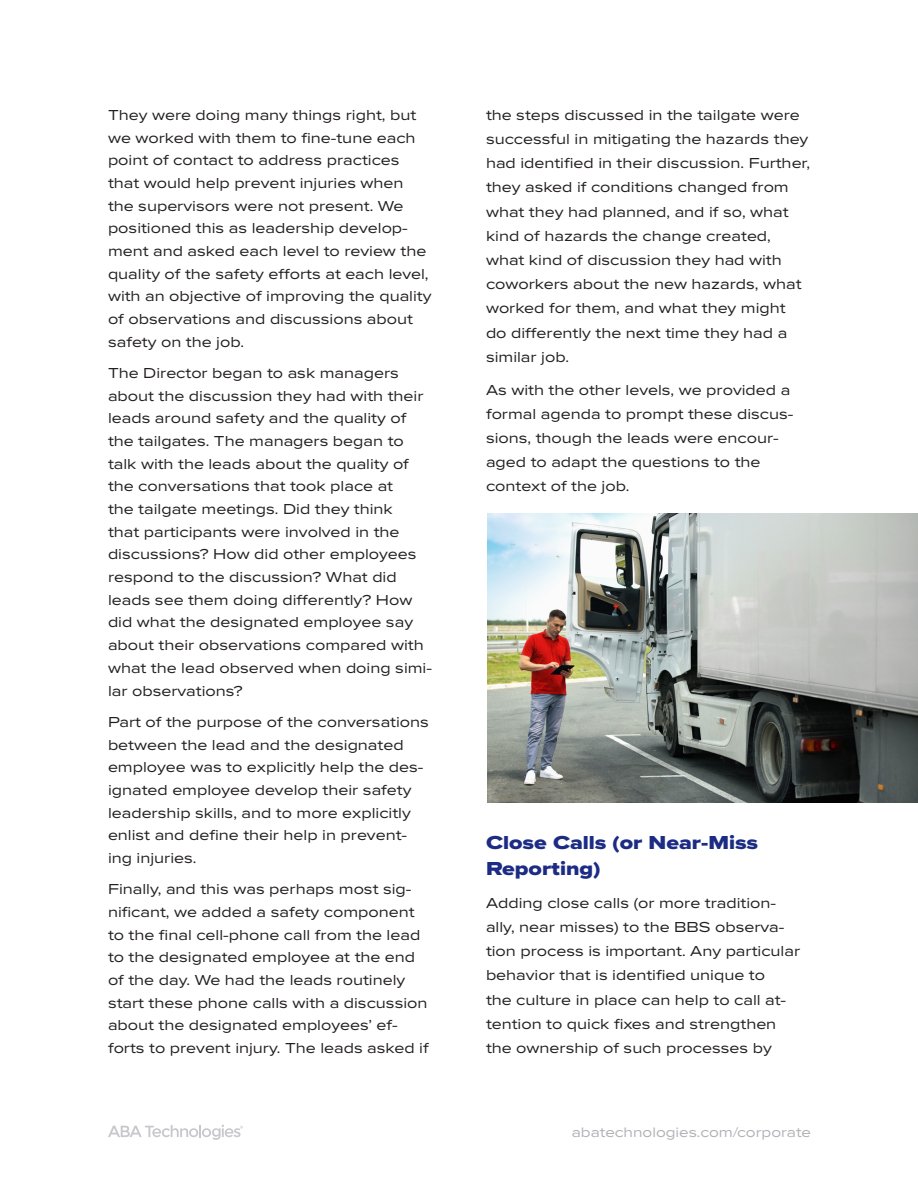
<style>
.page{position:relative;width:918px;height:1188px;background:#fff}
.page>*{position:absolute;margin:0;border:0;box-sizing:border-box;transform-origin:0 0}
.Header_Paragraph_Space{font:19.5px/25.7px "Proxima Nova Ex Wd Extrabld";color:#1c2c84}
.t1{font:15px/22.6px "Proxima Nova Ex Wd";color:#231f20}
.t2{font:14.25px "Proxima Nova Ex Wd";color:#b2b1b7}
</style>
<div class="page">
<img style="left:487px;top:513px;width:431px;height:289px">
<svg style="left:108px;top:1125px;width:135px;height:15px"></svg>
<p class="t1" style="left:108px;top:103px;width:325px">They were doing many things right, but we worked with them to fine-tune each point of contact to address practices that would help prevent injuries when the supervisors were not present. We positioned this as leadership develop&shy;ment and asked each level to review the quality of the safety efforts at each level, with an objective of improving the quality of observations and discussions about safety on the job.</p>
<p class="t1" style="left:108px;top:361px;width:326px">The Director began to ask managers about the discussion they had with their leads around safety and the quality of the tailgates. The managers began to talk with the leads about the quality of the conversations that took place at<br>the tailgate meetings. Did they think<br>that participants were involved in the discussions? How did other employees respond to the discussion? What did leads see them doing differently? How did what the designated employee say about their observations compared with what the lead observed when doing simi&shy;lar observations?</p>
<p class="t1" style="left:108px;top:710px;width:323px">Part of the purpose of the conversations between the lead and the designated employee was to explicitly help the des&shy;ignated employee develop their safety leadership skills, and to more explicitly enlist and define their help in prevent&shy;ing injuries.</p>
<p class="t1" style="left:108px;top:877px;width:322px">Finally, and this was perhaps most sig&shy;nificant, we added a safety component to the final cell-phone call from the lead to the designated employee at the end of the day. We had the leads routinely start these phone calls with a discussion about the designated employees’ ef&shy;forts to prevent injury. The leads asked if</p>
<p class="t1" style="left:486px;top:102px;width:325px;line-height:24.2px">the steps discussed in the tailgate were successful in mitigating the hazards they had identified in their discussion. Further, they asked if conditions changed from what they had planned, and if so, what kind of hazards the change created, what kind of discussion they had with coworkers about the new hazards, what worked for them, and what they might do differently the next time they had a similar job.</p>
<p class="t1" style="left:486px;top:377px;width:309px;line-height:24.2px">As with the other levels, we provided a formal agenda to prompt these discus&shy;sions, though the leads were encour&shy;aged to adapt the questions to the context of the job.</p>
<p class="Header_Paragraph_Space" style="left:486px;top:830px;width:274px">Close Calls (or Near-Miss<br>Reporting)</p>
<p class="t1" style="left:486px;top:890px;width:316px;line-height:24.2px">Adding close calls (or more tradition&shy;ally, near misses) to the BBS observa&shy;tion process is important. Any particular behavior that is identified unique to<br>the culture in place can help to call at&shy;tention to quick fixes and strengthen the ownership of such processes by</p>
<p class="t2" style="left:572px;top:1122px;width:241px">abatechnologies.com/corporate</p>
</div>
